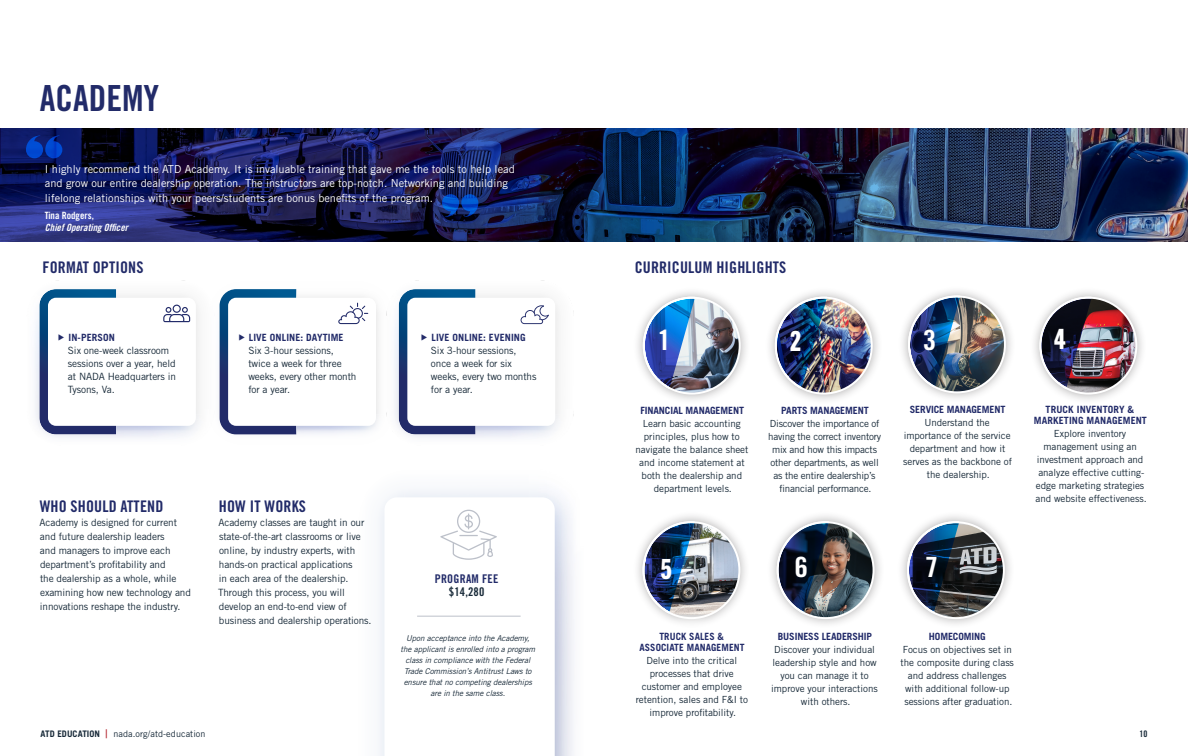
<style>
.page{position:relative;width:1188px;height:756px;background:#fff}
.page>*{position:absolute;margin:0;border:0;box-sizing:border-box;transform-origin:0 0}
.inner-header{font:36px "Trade Gothic LT Std Bd Cn 20";color:#222b69}
.t1{font:27.9px "Trade Gothic LT Std Bd Cn 20";color:#fff;scale:1.1 1}
.t2{font:27.9px "Trade Gothic Next LT Pro Hv Cm";color:#fff}
.body_copy{font:16px "Trade Gothic LT Std Bd Cn 20";letter-spacing:.01em;color:#222b69}
.body_copy-2{font:12px "Trade Gothic LT Std Bd Cn 20";letter-spacing:.02em;color:#222b69}
.body_copy-3{font:12px "Trade Gothic LT Std Bd Cn 20";color:#172938}
.body_copy-4{font:11px/14.5px "Trade Gothic LT Std";color:#fff}
.body_copy-5{font:10px/14px "Trade Gothic LT Std";letter-spacing:-.01em;color:#172938}
.body_copy-6{font:700 10px "Trade Gothic LT Std";letter-spacing:-.01em;color:#222b69}
.body_copy-7{font:700 10px/11px "Trade Gothic LT Std";letter-spacing:.01em;color:#222b69;text-align:center}
.body_copy-8{font:10px/12px "Trade Gothic LT Std Bd Cn 20 Obl";color:#fff}
.body_copy-9{font:700 10px/11px "Trade Gothic LT Std";letter-spacing:.01em;color:#222b69;text-align:center;scale:.96 1}
.body_copy-10{font:9.8px/13px "Trade Gothic LT Std";letter-spacing:-.005em;color:#172938;text-align:center}
.t3{font:9px "Trade Gothic LT Std";letter-spacing:.01em;color:#172938}
.t4{font:9px "Trade Gothic LT Std Bd Cn 20";color:#172938}
.body_copy-11{font:italic 8px/11px "Trade Gothic LT Std";letter-spacing:-.01em;color:#172938;text-align:center}
.s1{font-family:"Trade Gothic LT Std Bd Cn 20"}
.s2{font-weight:700}
.s3{font-weight:700;font-stretch:expanded;color:#b11f28}
</style>
<div class="page">
<svg style="left:384px;top:497px;width:171px;height:259px"></svg>
<svg style="left:440px;top:510px;width:57px;height:50px"></svg>
<div style="left:765px;top:286px;width:118px;height:119px;background:#231f20;opacity:.35"></div>
<img style="left:776px;top:298px;width:96px;height:96px;border-radius:48px">
<img style="left:774px;top:296px;width:54px;height:94px">
<div style="left:632px;top:511px;width:118px;height:118px;background:#231f20;opacity:.35"></div>
<img style="left:696px;top:522px;width:43px;height:93px">
<img style="left:642px;top:520px;width:54px;height:95px">
<div style="left:1029px;top:286px;width:118px;height:119px;background:#231f20;opacity:.35"></div>
<img style="left:1040px;top:298px;width:96px;height:96px">
<img style="left:1038px;top:296px;width:55px;height:94px">
<div style="left:633px;top:286px;width:118px;height:119px;background:#231f20;opacity:.35"></div>
<img style="left:644px;top:298px;width:96px;height:96px;border-radius:48px">
<img style="left:642px;top:296px;width:54px;height:94px">
<div style="left:898px;top:285px;width:118px;height:118px;background:#231f20;opacity:.35"></div>
<img style="left:909px;top:296px;width:96px;height:96px;border-radius:48px">
<img style="left:907px;top:294px;width:54px;height:95px">
<div style="left:766px;top:511px;width:119px;height:118px;background:#231f20;opacity:.35"></div>
<img style="left:778px;top:522px;width:96px;height:96px;border-radius:48px">
<img style="left:776px;top:520px;width:54px;height:95px">
<div style="left:897px;top:511px;width:118px;height:118px;background:#231f20;opacity:.35"></div>
<img style="left:908px;top:525px;width:95px;height:93px">
<svg style="left:906px;top:520px;width:54px;height:95px"></svg>
<img style="left:0;top:128px;width:1188px;height:113px">
<img style="left:394px;top:304px;width:5px;height:123px">
<img style="left:555px;top:306px;width:3px;height:5px">
<img style="left:555px;top:415px;width:4px;height:5px">
<img style="left:196px;top:306px;width:3px;height:5px">
<img style="left:196px;top:415px;width:4px;height:5px">
<img style="left:232px;top:430px;width:137px;height:5px">
<img style="left:296px;top:290px;width:81px;height:16px">
<div style="left:228px;top:298px;width:148px;height:128px;background:#fff;border-radius:8px"></div>
<svg style="left:26px;top:136px;width:36px;height:22px"></svg>
<svg style="left:442px;top:194px;width:36px;height:23px"></svg>
<svg style="left:163px;top:305px;width:27px;height:17px"></svg>
<svg style="left:338px;top:303px;width:30px;height:21px"></svg>
<svg style="left:521px;top:305px;width:28px;height:19px"></svg>
<hr style="left:417px;top:616px;width:104px;height:1px;background:#bcc0c9">
<svg style="left:219px;top:289px;width:77px;height:145px"></svg>
<svg style="left:39px;top:289px;width:77px;height:145px"></svg>
<svg style="left:399px;top:289px;width:77px;height:145px"></svg>
<p class="inner-header" style="left:40px;top:76px;width:121px">ACADEMY</p>
<p class="body_copy-4" style="left:45px;top:161px;width:471px">I highly recommend the ATD Academy. It is invaluable training that gave me the tools to help lead and grow our entire dealership operation. The instructors are top-notch. Networking and building lifelong relationships with your peers/students are bonus benefits of the program.</p>
<p class="body_copy-8" style="left:45px;top:209px;width:85px"><span class="s1">Tina Rodgers,<br></span>Chief Operating Officer</p>
<p class="body_copy" style="left:42px;top:257px;width:103px">FORMAT OPTIONS</p>
<p class="body_copy-7" style="left:69px;top:332px;width:48px">IN-PERSON</p>
<p class="body_copy-5" style="left:68px;top:344px;width:110px;line-height:13px">Six one-week classroom sessions over a year, held at NADA Headquarters in<br>Tysons, Va.</p>
<p class="body_copy-7" style="left:249px;top:332px;width:96px">LIVE ONLINE: DAYTIME</p>
<p class="body_copy-5" style="left:248px;top:344px;width:110px;line-height:13px">Six 3-hour sessions, twice a week for three weeks, every other month for a year.</p>
<p class="body_copy-7" style="left:432px;top:332px;width:96px">LIVE ONLINE: EVENING</p>
<p class="body_copy-5" style="left:431px;top:344px;width:107px;line-height:13px">Six 3-hour sessions, once a week for six weeks, every two months for a year.</p>
<p class="body_copy" style="left:40px;top:496px;width:125px">WHO SHOULD ATTEND</p>
<p class="body_copy-5" style="left:40px;top:515px;width:153px">Academy is designed for current and future dealership leaders<br>and managers to improve each department’s profitability and<br>the dealership as a whole, while examining how new technology and innovations reshape the industry.</p>
<p class="body_copy" style="left:219px;top:496px;width:89px">HOW IT WORKS</p>
<p class="body_copy-5" style="left:218px;top:515px;width:155px">Academy classes are taught in our state-of-the-art classrooms or live online, by industry experts, with hands-on practical applications<br>in each area of the dealership.<br>Through this process, you will develop an end-to-end view of business and dealership operations.</p>
<p class="body_copy-2" style="left:435px;top:572px;width:65px">PROGRAM FEE</p>
<p class="body_copy-3" style="left:449px;top:585px;width:37px">$14,280</p>
<p class="body_copy-11" style="left:401px;top:632px;width:136px">Upon acceptance into the Academy, the applicant is enrolled into a program class in compliance with the Federal Trade Commission’s Antitrust Laws to ensure that no competing dealerships are in the same class.</p>
<p class="body_copy" style="left:635px;top:257px;width:153px">CURRICULUM HIGHLIGHTS</p>
<p class="t1" style="left:658px;top:323px;width:14px">1</p>
<p class="t1" style="left:923px;top:323px;width:14px">3</p>
<p class="t2" style="left:1054px;top:320px;width:13px">4</p>
<p class="t2" style="left:790px;top:322px;width:13px">2</p>
<p class="body_copy-6" style="left:640px;top:404px;width:105px">FINANCIAL MANAGEMENT</p>
<p class="body_copy-10" style="left:636px;top:417px;width:114px">Learn basic accounting principles, plus how to navigate the balance sheet and income statement at both the dealership and department levels.</p>
<p class="body_copy-6" style="left:781px;top:404px;width:89px">PARTS MANAGEMENT</p>
<p class="body_copy-10" style="left:768px;top:417px;width:115px">Discover the importance of having the correct inventory mix and how this impacts other departments, as well as the entire dealership’s financial performance.</p>
<p class="body_copy-6" style="left:910px;top:404px;width:97px">SERVICE MANAGEMENT</p>
<p class="body_copy-10" style="left:903px;top:416px;width:110px">Understand the importance of the service department and how it serves as the backbone of the dealership.</p>
<p class="body_copy-7" style="left:1034px;top:404px;width:115px">TRUCK INVENTORY &amp;<br>MARKETING MANAGEMENT</p>
<p class="body_copy-10" style="left:1036px;top:427px;width:113px">Explore inventory management using an investment approach and analyze effective cutting&shy;edge marketing strategies and website effectiveness.</p>
<p class="t2" style="left:660px;top:550px;width:13px">5</p>
<p class="body_copy-9" style="left:639px;top:631px;width:111px">TRUCK SALES &amp;<br>ASSOCIATE MANAGEMENT</p>
<p class="body_copy-10" style="left:636px;top:654px;width:114px">Delve into the critical processes that drive customer and employee retention, sales and F&amp;I to improve profitability.</p>
<p class="t1" style="left:795px;top:550px;width:14px">6</p>
<p class="t1" style="left:925px;top:550px;width:14px">7</p>
<p class="body_copy-6" style="left:778px;top:630px;width:96px">BUSINESS LEADERSHIP</p>
<p class="body_copy-10" style="left:771px;top:643px;width:108px">Discover your individual leadership style and how you can manage it to improve your interactions with others.</p>
<p class="body_copy-6" style="left:929px;top:630px;width:58px">HOMECOMING</p>
<p class="body_copy-10" style="left:901px;top:643px;width:115px">Focus on objectives set in the composite during class and address challenges with additional follow-up sessions after graduation.</p>
<p class="t3" style="left:40px;top:729px;width:167px"><span class="s2">ATD EDUCATION</span> <span class="s3">|</span> nada.org/atd-education</p>
<p class="t4" style="left:1139px;top:729px;width:10px">10</p>
</div>
